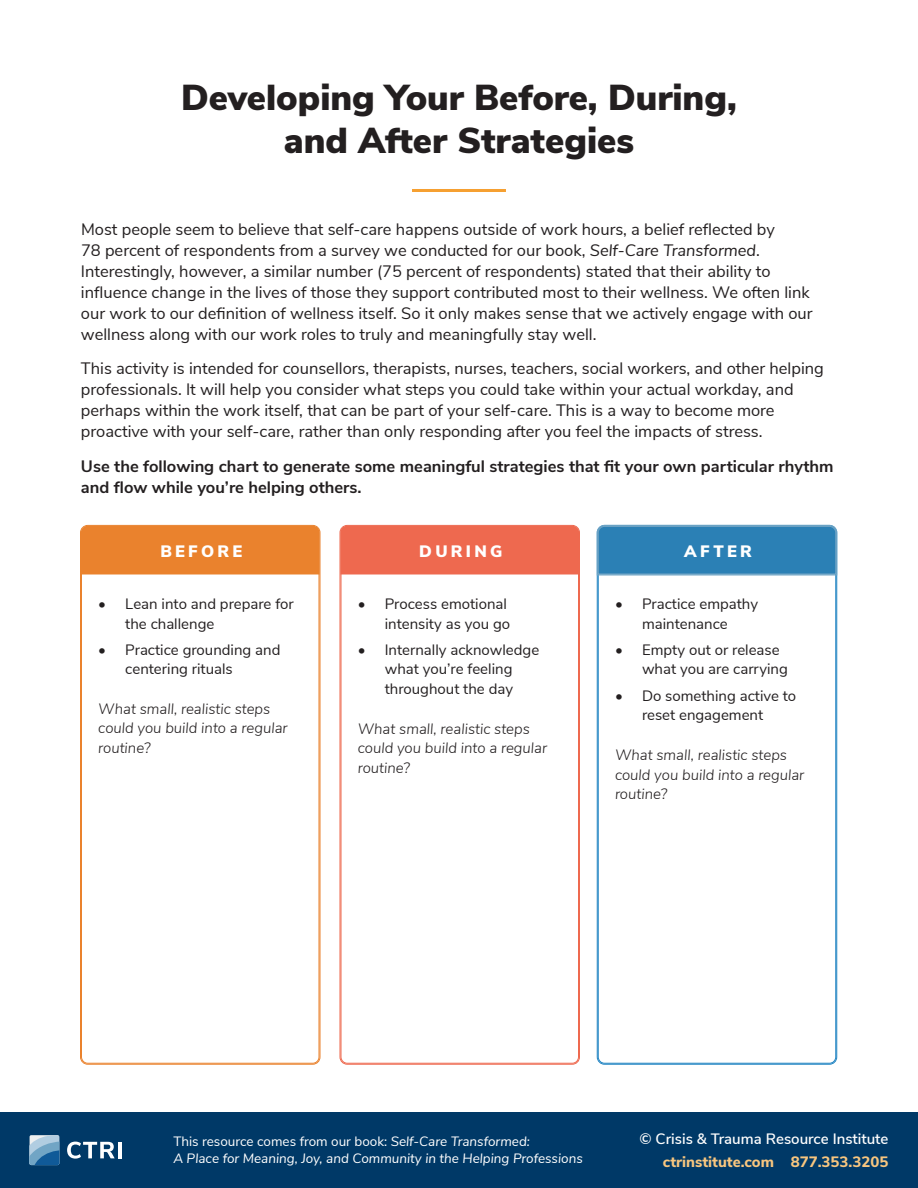
<style>
.page{position:relative;width:918px;height:1188px;background:#fff}
.page>*{position:absolute;margin:0;border:0;box-sizing:border-box;transform-origin:0 0}
.t1{font:900 36px/43.2px "Nunito Sans";color:#231f20;text-align:center}
.t2{font:16.5px/21px "Nunito Sans";color:#231f20}
.t3{font:700 16.5px/21px "Nunito Sans";color:#231f20}
.t4{font:900 16.5px "Nunito Sans";letter-spacing:.2em;color:#fff}
.t5{font:15px/19.5px "Nunito Sans";color:#231f20}
.t6{font:italic 300 15px/19.5px "Nunito Sans";color:#231f20}
.t7{font:600 15px "Nunito Sans";color:#fff}
.t8{font:800 15px "Nunito Sans";color:#f8c67f}
.t9{font:italic 13.5px/16.5px "Nunito Sans";color:#fff}
.s1{font-style:italic}
.s2{font-style:normal}
</style>
<div class="page">
<div style="left:0;top:1112px;width:918px;height:76px;background:#003967"></div>
<svg style="left:29px;top:1135px;width:30px;height:30px"></svg>
<svg style="left:67px;top:1142px;width:48px;height:17px"></svg>
<hr style="left:118px;top:1142px;width:4px;height:16px;background:#fff">
<hr style="left:412px;top:189px;width:94px;height:3px;background:#f6a031">
<div style="left:81px;top:526px;width:239px;height:48px;background:#ea822d"></div>
<div style="left:340px;top:526px;width:239px;height:48px;background:#ee694f"></div>
<svg style="left:597px;top:525px;width:240px;height:51px;background:#3384b7"></svg>
<h1 class="t1" style="left:181px;top:79px;width:557px">Developing Your Before, During, and After Strategies</h1>
<p class="t2" style="left:81px;top:217px;width:733px">Most people seem to believe that self-care happens outside of work hours, a belief reflected by<br>78 percent of respondents from a survey we conducted for our book, <span class="s1">Self-Care Transformed</span>.<br>Interestingly, however, a similar number (75 percent of respondents) stated that their ability to influence change in the lives of those they support contributed most to their wellness. We often link our work to our definition of wellness itself. So it only makes sense that we actively engage with our wellness along with our work roles to truly and meaningfully stay well.</p>
<p class="t2" style="left:81px;top:357px;width:744px">This activity is intended for counsellors, therapists, nurses, teachers, social workers, and other helping professionals. It will help you consider what steps you could take within your actual workday, and perhaps within the work itself, that can be part of your self-care. This is a way to become more proactive with your self-care, rather than only responding after you feel the impacts of stress.</p>
<p class="t3" style="left:81px;top:455px;width:754px">Use the following chart to generate some meaningful strategies that fit your own particular rhythm and flow while you’re helping others.</p>
<p class="t4" style="left:160px;top:545px;width:83px">BEFORE</p>
<p class="t4" style="left:419px;top:545px;width:85px">DURING</p>
<p class="t4" style="left:684px;top:545px;width:69px">AFTER</p>
<p class="t5" style="left:125px;top:596px;width:170px;text-indent:-27px">• Lean into and prepare for the challenge</p>
<p class="t5" style="left:125px;top:641px;width:157px;text-indent:-27px">• Practice grounding and centering rituals</p>
<p class="t6" style="left:98px;top:700px;width:174px">What small, realistic steps</p>
<p class="t5" style="left:358px;top:596px;width:154px;text-align:right">• Process emotional intensity as you go</p>
<p class="t5" style="left:358px;top:641px;width:183px;text-align:center">• Internally acknowledge what you’re feeling throughout the day</p>
<p class="t6" style="left:98px;top:720px;width:191px">could you build into a regular routine?</p>
<p class="t6" style="left:358px;top:720px;width:191px">What small, realistic steps could you build into a regular routine?</p>
<p class="t5" style="left:615px;top:596px;width:145px;text-align:center">• Practice empathy maintenance</p>
<p class="t5" style="left:642px;top:641px;width:147px;text-indent:-27px">• Empty out or release what you are carrying</p>
<p class="t5" style="left:615px;top:687px;width:183px">• Do something active to</p>
<p class="t5" style="left:642px;top:707px;width:123px">reset engagement</p>
<p class="t6" style="left:615px;top:747px;width:191px">What small, realistic steps could you build into a regular routine?</p>
<p class="t9" style="left:173px;top:1134px;width:411px"><span class="s2">This resource comes from our book:</span> Self-Care Transformed:<br>A Place for Meaning, Joy, and Community in the Helping Professions</p>
<p class="t7" style="left:639px;top:1133px;width:251px">© Crisis &amp; Trauma Resource Institute</p>
<p class="t8" style="left:663px;top:1156px;width:227px">ctrinstitute.com 877.353.3205</p>
</div>
